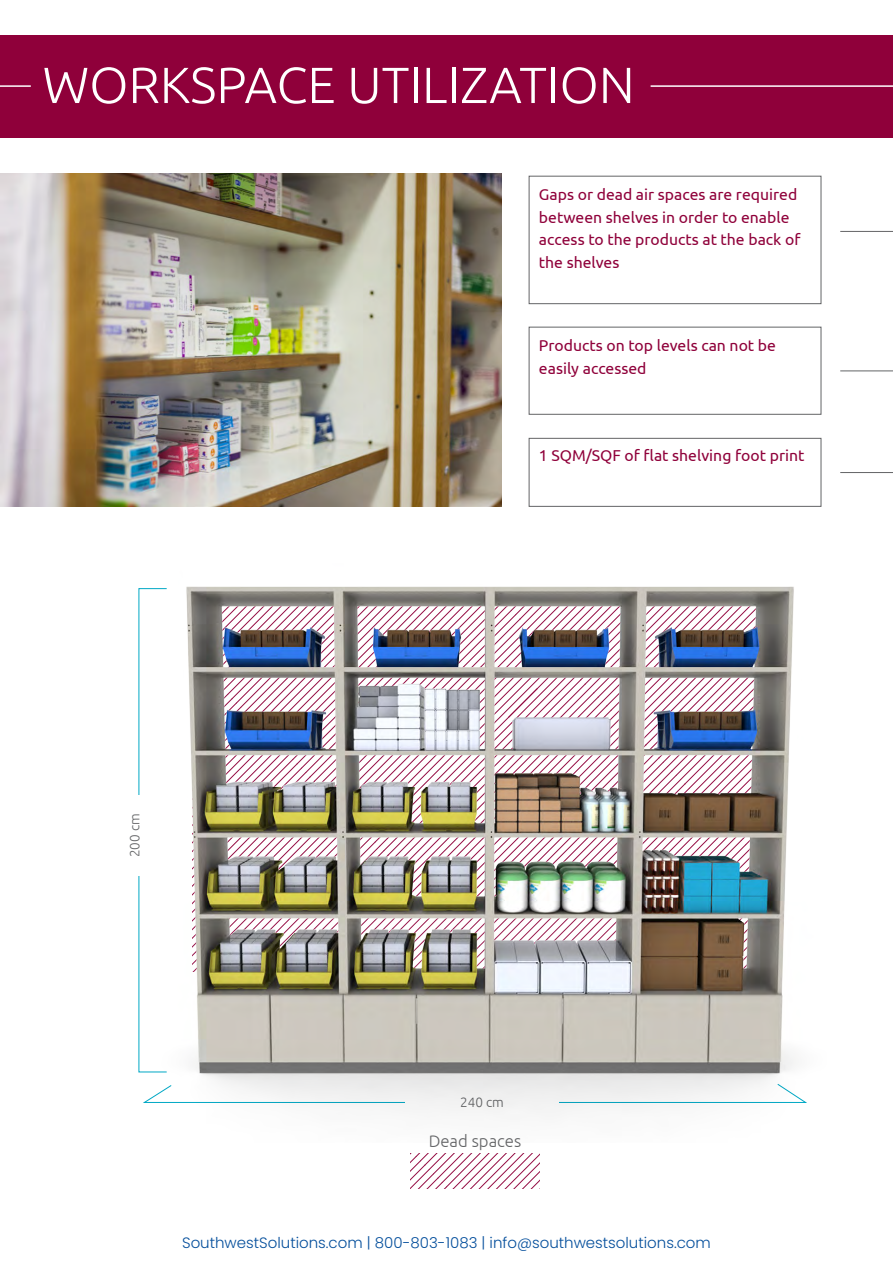
<style>
.page{position:relative;width:893px;height:1263px;background:#fff}
.page>*{position:absolute;margin:0;border:0;box-sizing:border-box;transform-origin:0 0}
.t1{font:300 50.7px "Ubuntu";color:#fff}
.t2{font:300 16.8px "Ubuntu";color:#636466}
.t3{font:15.75px/22.5px "Ubuntu";color:#8f003a}
.t4{font:300 15px "Poppins";color:#054f9c}
.t5{font:300 13.5px "Ubuntu";color:#636466}
</style>
<div class="page">
<img style="left:69px;top:486px;width:753px;height:626px">
<div style="left:119px;top:795px;width:30px;height:80px;background:#fff"></div>
<svg style="left:143px;top:1084px;width:663px;height:19px"></svg>
<div style="left:405px;top:1087px;width:154px;height:30px;background:#f2f2f2"></div>
<img style="left:0;top:174px;width:501px;height:332px">
<div style="left:0;top:35px;width:893px;height:102px;background:#8f003a"></div>
<hr style="left:651px;top:85px;width:242px;height:2px;background:#fff">
<hr style="left:0;top:85px;width:31px;height:2px;background:#fff">
<div style="left:529px;top:176px;width:292px;height:128px;border:1px solid #636466"></div>
<div style="left:529px;top:327px;width:292px;height:88px;border:1px solid #636466"></div>
<div style="left:529px;top:438px;width:292px;height:69px;border:1px solid #636466"></div>
<hr style="left:840px;top:231px;width:53px;height:1px;background:#636466">
<hr style="left:840px;top:370px;width:53px;height:1px;background:#636466">
<hr style="left:840px;top:472px;width:53px;height:1px;background:#636466">
<svg style="left:411px;top:1153px;width:128px;height:36px"></svg>
<h1 class="t1" style="left:43px;top:54px;width:594px">WORKSPACE UTILIZATION</h1>
<p class="t3" style="left:539px;top:183px;width:263px">Gaps or dead air spaces are required between shelves in order to enable access to the products at the back of the shelves</p>
<p class="t3" style="left:539px;top:334px;width:239px">Products on top levels can not be easily accessed</p>
<p class="t3" style="left:539px;top:444px;width:267px">1 SQM/SQF of flat shelving foot print</p>
<p class="t5" style="left:126px;top:857px;width:45px;rotate:-90deg">200 cm</p>
<p class="t5" style="left:460px;top:1094px;width:45px">240 cm</p>
<p class="t2" style="left:429px;top:1131px;width:94px">Dead spaces</p>
<p class="t4" style="left:182px;top:1234px;width:530px">SouthwestSolutions.com | 800-803-1083 | info@southwestsolutions.com</p>
</div>
